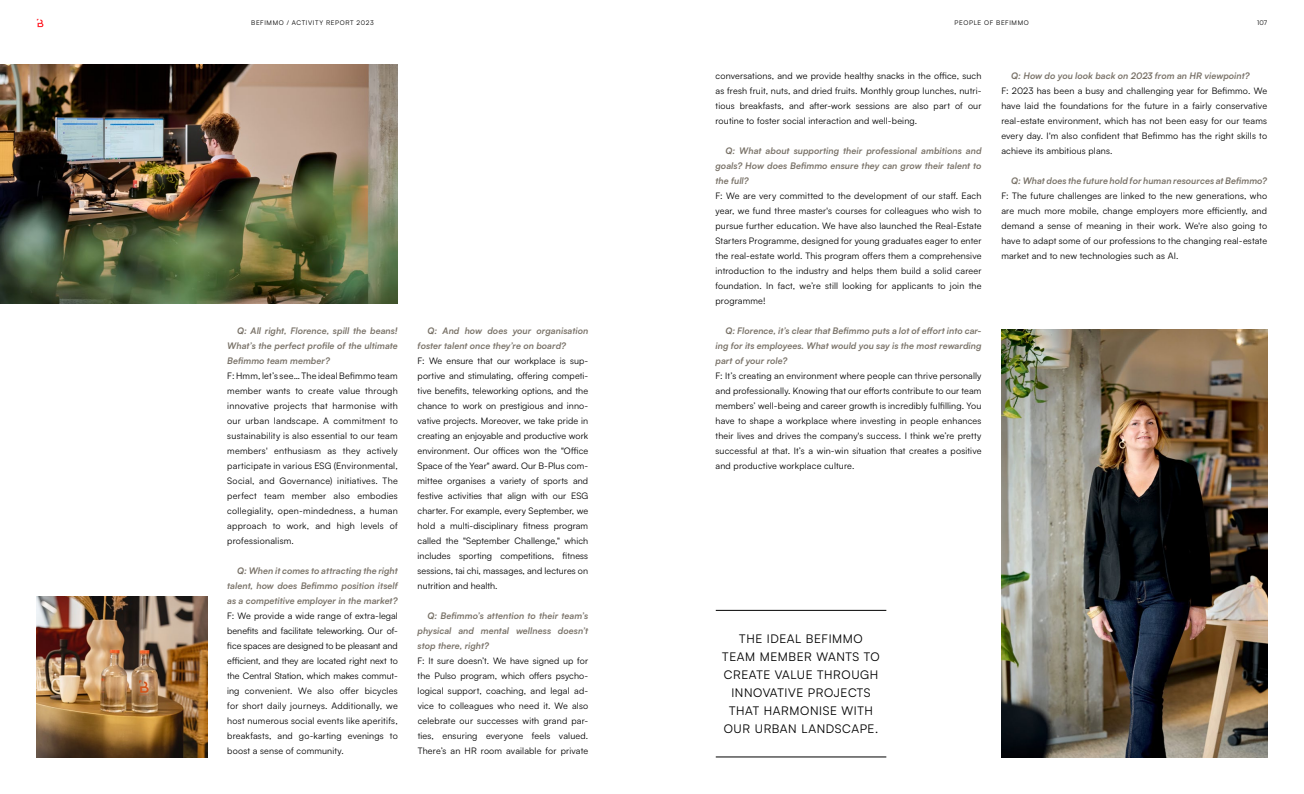
<style>
.page{position:relative;width:1304px;height:794px;background:#fff}
.page>*{position:absolute;margin:0;border:0;box-sizing:border-box;transform-origin:0 0}
.t1{font:12px/18px "Satoshi";letter-spacing:.05em;color:#000;text-align:center}
.t2{font:9px/15px "Satoshi";letter-spacing:.015em;color:#000;text-align:justify}
.t3{font:italic 700 9px/15px "Satoshi";letter-spacing:.005em;color:#797268;text-align:justify}
.t4{font:6.5px "Satoshi";letter-spacing:.095em;color:#000}
</style>
<div class="page">
<svg style="left:37px;top:19px;width:6px;height:8px"></svg>
<hr style="left:716px;top:610px;width:170px;height:1px;background:#000">
<hr style="left:716px;top:757px;width:170px;height:1px;background:#000">
<img style="left:1001px;top:329px;width:266px;height:428px">
<img style="left:37px;top:596px;width:170px;height:161px">
<img style="left:0;top:64px;width:398px;height:240px">
<p class="t4" style="left:251px;top:18px;width:124px">BEFIMMO / ACTIVITY REPORT 2023</p>
<p class="t4" style="left:955px;top:18px;width:76px">PEOPLE OF BEFIMMO</p>
<p class="t4" style="left:1257px;top:18px;width:11px">107</p>
<p class="t3" style="left:227px;top:322px;width:172px;text-indent:10px">Q: All right, Florence, spill the beans!<br>What’s the perfect profile of the ultimate Befimmo team member?</p>
<p class="t2" style="left:227px;top:368px;width:172px">F: Hmm, let’s see… The ideal Befimmo team member wants to create value through innovative projects that harmonise with our urban landscape. A commitment to sustainability is also essential to our team members' enthusiasm as they actively participate in various ESG (Environmental, Social, and Governance) initiatives. The perfect team member also embodies collegiality, open-mindedness, a human approach to work, and high levels of professionalism.</p>
<p class="t3" style="left:227px;top:563px;width:172px;text-indent:10px">Q: When it comes to attracting the right talent, how does Befimmo position itself as a competitive employer in the market?</p>
<p class="t2" style="left:227px;top:608px;width:172px">F: We provide a wide range of extra-legal benefits and facilitate teleworking. Our of&shy;fice spaces are designed to be pleasant and efficient, and they are located right next to the Central Station, which makes commut&shy;ing convenient. We also offer bicycles for short daily journeys. Additionally, we host numerous social events like aperitifs, breakfasts, and go-karting evenings to boost a sense of community.</p>
<p class="t3" style="left:418px;top:323px;width:172px;text-indent:10px">Q: And how does your organisation foster talent once they’re on board?</p>
<p class="t2" style="left:418px;top:353px;width:172px">F: We ensure that our workplace is sup&shy;portive and stimulating, offering competi&shy;tive benefits, teleworking options, and the chance to work on prestigious and inno&shy;vative projects. Moreover, we take pride in creating an enjoyable and productive work environment. Our offices won the "Office Space of the Year" award. Our B-Plus com&shy;mittee organises a variety of sports and festive activities that align with our ESG charter. For example, every September, we hold a multi-disciplinary fitness program called the "September Challenge," which includes sporting competitions, fitness sessions, tai chi, massages, and lectures on nutrition and health.</p>
<p class="t3" style="left:418px;top:608px;width:172px;text-indent:10px">Q: Befimmo’s attention to their team’s physical and mental wellness doesn’t stop there, right?</p>
<p class="t2" style="left:418px;top:653px;width:172px">F: It sure doesn’t. We have signed up for the Pulso program, which offers psycho&shy;logical support, coaching, and legal ad&shy;vice to colleagues who need it. We also celebrate our successes with grand par&shy;ties, ensuring everyone feels valued.<br>There’s an HR room available for private</p>
<p class="t2" style="left:715px;top:68px;width:268px">conversations, and we provide healthy snacks in the office, such as fresh fruit, nuts, and dried fruits. Monthly group lunches, nutri&shy;tious breakfasts, and after-work sessions are also part of our routine to foster social interaction and well-being.</p>
<p class="t3" style="left:715px;top:142px;width:267px;text-indent:10px">Q: What about supporting their professional ambitions and goals? How does Befimmo ensure they can grow their talent to the full?</p>
<p class="t2" style="left:715px;top:188px;width:268px">F: We are very committed to the development of our staff. Each year, we fund three master's courses for colleagues who wish to pursue further education. We have also launched the Real-Estate Starters Programme, designed for young graduates eager to enter the real-estate world. This program offers them a comprehensive introduction to the industry and helps them build a solid career foundation. In fact, we’re still looking for applicants to join the programme!</p>
<p class="t3" style="left:715px;top:323px;width:267px;text-indent:10px">Q: Florence, it’s clear that Befimmo puts a lot of effort into car&shy;ing for its employees. What would you say is the most rewarding part of your role?</p>
<p class="t2" style="left:715px;top:368px;width:268px">F: It’s creating an environment where people can thrive personally and professionally. Knowing that our efforts contribute to our team members’ well-being and career growth is incredibly fulfilling. You have to shape a workplace where investing in people enhances their lives and drives the company's success. I think we’re pretty successful at that. It’s a win-win situation that creates a positive and productive workplace culture.</p>
<p class="t3" style="left:1011px;top:68px;width:240px">Q: How do you look back on 2023 from an HR viewpoint?</p>
<p class="t2" style="left:1001px;top:83px;width:267px">F: 2023 has been a busy and challenging year for Befimmo. We have laid the foundations for the future in a fairly conservative real-estate environment, which has not been easy for our teams every day. I'm also confident that Befimmo has the right skills to achieve its ambitious plans.</p>
<p class="t3" style="left:1011px;top:173px;width:257px">Q: What does the future hold for human resources at Befimmo?</p>
<p class="t2" style="left:1001px;top:188px;width:267px">F: The future challenges are linked to the new generations, who are much more mobile, change employers more efficiently, and demand a sense of meaning in their work. We're also going to have to adapt some of our professions to the changing real-estate market and to new technologies such as AI.</p>
<h1 class="t1" style="left:722px;top:629px;width:159px">THE IDEAL BEFIMMO<br>TEAM MEMBER WANTS TO<br>CREATE VALUE THROUGH<br>INNOVATIVE PROJECTS<br>THAT HARMONISE WITH<br>OUR URBAN LANDSCAPE.</h1>
</div>
